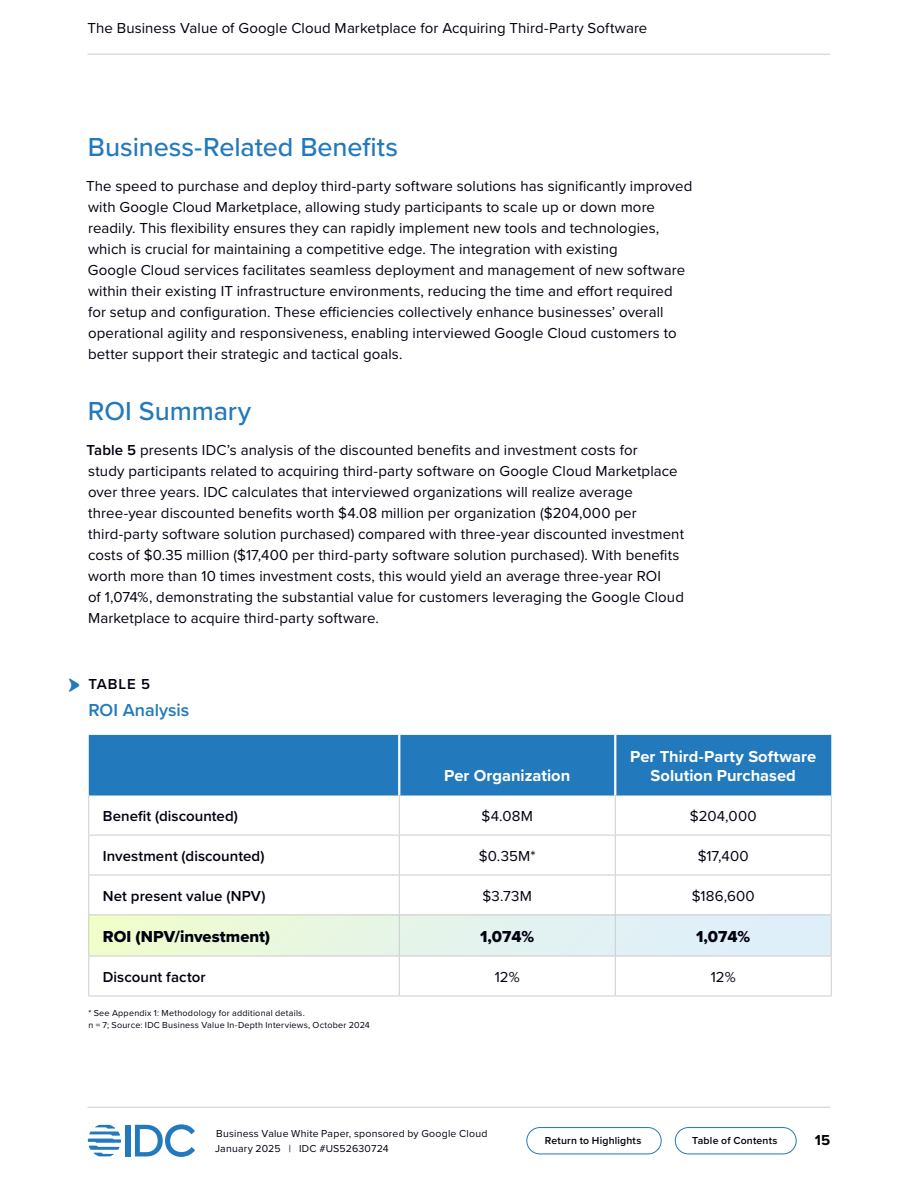
<style>
.page{position:relative;width:918px;height:1188px;background:#fff}
.page>*{position:absolute;margin:0;border:0;box-sizing:border-box;transform-origin:0 0}
.t1{font:500 27px "Proxima Nova";letter-spacing:-.005em;color:#2279bc}
.Table_Heading{font:600 18px "Proxima Nova";color:#2279bc}
.Table_Column_Title__centered{font:700 16.5px/19.5px "Proxima Nova";color:#fff;text-align:center}
.Table_Row_Title_Emphasized_Extra{font:16.5px "Proxima Nova Extrabld";letter-spacing:.005em;color:#01010f}
.Table_Text_Emphasized_Extra{font:16.5px "Proxima Nova Extrabld";color:#01010f}
.Body_Text{font:15px/21px "Proxima Nova";letter-spacing:.005em;color:#01010f}
.Table_Row_Title{font:600 15px "Proxima Nova";letter-spacing:.005em;color:#01010f}
.Table_Text{font:15px "Proxima Nova";letter-spacing:.015em;color:#01010f}
.Table_Number{font:600 15px "Proxima Nova";letter-spacing:.055em;color:#01010f}
.t2{font:700 15px "Proxima Nova";color:#000}
.H3_-_BV_Highlights_Title{font:13.5px "IDC Chevron Bullet";color:#2279bc}
.t3{font:10.5px/15px "Proxima Nova";letter-spacing:.02em;color:#01010f}
.t4{font:600 10.5px "Proxima Nova";letter-spacing:.015em;color:#01010f}
.Table_Notes_and_Sources{font:9px/12px "Proxima Nova";letter-spacing:.025em;color:#01010f}
.s1{font-weight:600}
</style>
<div class="page">
<div style="left:126px;top:1125px;width:5px;height:31px;background:#2279bc"></div>
<svg style="left:135px;top:1124px;width:60px;height:33px"></svg>
<svg style="left:88px;top:1125px;width:33px;height:31px"></svg>
<hr style="left:87px;top:54px;width:743px;height:1px;background:#ccc">
<hr style="left:87px;top:1107px;width:743px;height:1px;background:#ccc">
<div style="left:675px;top:1127px;width:122px;height:27px;border:1px solid #2279bc;border-radius:13px"></div>
<div style="left:526px;top:1127px;width:136px;height:27px;border:1px solid #2279bc;border-radius:13px"></div>
<div style="left:88px;top:915px;width:743px;height:41px;background:linear-gradient(to right,#eefccf,#dcedff)"></div>
<div style="left:89px;top:735px;width:742px;height:61px;background:#2279bc"></div>
<hr style="left:614px;top:735px;width:2px;height:61px;background:#fff">
<hr style="left:398px;top:735px;width:2px;height:61px;background:#fff">
<hr style="left:88px;top:796px;width:1px;height:39px;background:#ccc">
<hr style="left:399px;top:796px;width:1px;height:39px;background:#ccc">
<hr style="left:615px;top:796px;width:1px;height:39px;background:#ccc">
<hr style="left:831px;top:796px;width:1px;height:39px;background:#ccc">
<hr style="left:88px;top:835px;width:311px;height:1px;background:#ccc">
<hr style="left:88px;top:835px;width:1px;height:40px;background:#ccc">
<hr style="left:399px;top:835px;width:216px;height:1px;background:#ccc">
<hr style="left:399px;top:835px;width:1px;height:40px;background:#ccc">
<hr style="left:615px;top:835px;width:217px;height:1px;background:#ccc">
<hr style="left:615px;top:835px;width:1px;height:40px;background:#ccc">
<hr style="left:831px;top:835px;width:1px;height:40px;background:#ccc">
<hr style="left:88px;top:875px;width:311px;height:1px;background:#ccc">
<hr style="left:88px;top:875px;width:1px;height:40px;background:#ccc">
<hr style="left:399px;top:875px;width:216px;height:1px;background:#ccc">
<hr style="left:399px;top:875px;width:1px;height:40px;background:#ccc">
<hr style="left:615px;top:875px;width:217px;height:1px;background:#ccc">
<hr style="left:615px;top:875px;width:1px;height:40px;background:#ccc">
<hr style="left:831px;top:875px;width:1px;height:40px;background:#ccc">
<hr style="left:88px;top:915px;width:311px;height:1px;background:#ccc">
<hr style="left:88px;top:915px;width:1px;height:41px;background:#ccc">
<hr style="left:399px;top:915px;width:216px;height:1px;background:#ccc">
<hr style="left:399px;top:915px;width:1px;height:41px;background:#ccc">
<hr style="left:615px;top:915px;width:217px;height:1px;background:#ccc">
<hr style="left:615px;top:915px;width:1px;height:41px;background:#ccc">
<hr style="left:831px;top:915px;width:1px;height:41px;background:#ccc">
<hr style="left:88px;top:956px;width:311px;height:1px;background:#ccc">
<hr style="left:88px;top:956px;width:1px;height:40px;background:#ccc">
<hr style="left:399px;top:956px;width:216px;height:1px;background:#ccc">
<hr style="left:399px;top:956px;width:1px;height:40px;background:#ccc">
<hr style="left:615px;top:956px;width:217px;height:1px;background:#ccc">
<hr style="left:615px;top:956px;width:1px;height:40px;background:#ccc">
<hr style="left:831px;top:956px;width:1px;height:40px;background:#ccc">
<hr style="left:88px;top:996px;width:311px;height:1px;background:#ccc">
<hr style="left:399px;top:996px;width:216px;height:1px;background:#ccc">
<hr style="left:615px;top:996px;width:217px;height:1px;background:#ccc">
<p class="Body_Text" style="left:87px;top:17px;width:561px">The Business Value of Google Cloud Marketplace for Acquiring Third-Party Software</p>
<h3 class="t1" style="left:88px;top:127px;width:312px">Business-Related Benefits</h3>
<p class="Body_Text" style="left:86px;top:175px;width:608px">The speed to purchase and deploy third-party software solutions has significantly improved with Google Cloud Marketplace, allowing study participants to scale up or down more readily. This flexibility ensures they can rapidly implement new tools and technologies, which is crucial for maintaining a competitive edge. The integration with existing<br>Google Cloud services facilitates seamless deployment and management of new software within their existing IT infrastructure environments, reducing the time and effort required for setup and configuration. These efficiencies collectively enhance businesses’ overall operational agility and responsiveness, enabling interviewed Google Cloud customers to better support their strategic and tactical goals.</p>
<h3 class="t1" style="left:88px;top:391px;width:165px">ROI Summary</h3>
<p class="Body_Text" style="left:87px;top:439px;width:599px"><span class="s1">Table 5</span> presents IDC’s analysis of the discounted benefits and investment costs for<br>study participants related to acquiring third-party software on Google Cloud Marketplace over three years. IDC calculates that interviewed organizations will realize average three-year discounted benefits worth $4.08 million per organization ($204,000 per third-party software solution purchased) compared with three-year discounted investment costs of $0.35 million ($17,400 per third-party software solution purchased). With benefits worth more than 10 times investment costs, this would yield an average three-year ROI<br>of 1,074%, demonstrating the substantial value for customers leveraging the Google Cloud Marketplace to acquire third-party software.</p>
<h3 class="H3_-_BV_Highlights_Title" style="left:68px;top:678px;width:15px">•</h3>
<p class="Table_Number" style="left:88px;top:673px;width:63px">TABLE 5</p>
<p class="Table_Heading" style="left:88px;top:697px;width:102px">ROI Analysis</p>
<p class="Table_Column_Title__centered" style="left:444px;top:766px;width:128px">Per Organization</p>
<p class="Table_Column_Title__centered" style="left:630px;top:746px;width:187px">Per Third-Party Software<br>Solution Purchased</p>
<p class="Table_Row_Title" style="left:103px;top:805px;width:137px">Benefit (discounted)</p>
<p class="Table_Text" style="left:482px;top:805px;width:53px">$4.08M</p>
<p class="Table_Text" style="left:690px;top:805px;width:68px">$204,000</p>
<p class="Table_Row_Title" style="left:103px;top:845px;width:163px">Investment (discounted)</p>
<p class="Table_Text" style="left:479px;top:845px;width:58px">$0.35M*</p>
<p class="Table_Text" style="left:698px;top:845px;width:53px">$17,400</p>
<p class="Table_Row_Title" style="left:103px;top:885px;width:164px">Net present value (NPV)</p>
<p class="Table_Text" style="left:482px;top:885px;width:51px">$3.73M</p>
<p class="Table_Text" style="left:692px;top:885px;width:64px">$186,600</p>
<p class="Table_Row_Title_Emphasized_Extra" style="left:103px;top:924px;width:169px">ROI (NPV/investment)</p>
<p class="Table_Text_Emphasized_Extra" style="left:480px;top:924px;width:56px">1,074%</p>
<p class="Table_Text_Emphasized_Extra" style="left:696px;top:924px;width:56px">1,074%</p>
<p class="Table_Row_Title" style="left:103px;top:966px;width:104px">Discount factor</p>
<p class="Table_Text" style="left:495px;top:966px;width:26px">12%</p>
<p class="Table_Text" style="left:711px;top:966px;width:26px">12%</p>
<p class="Table_Notes_and_Sources" style="left:88px;top:1006px;width:283px">* See Appendix 1: Methodology for additional details.<br>n = 7; Source: IDC Business Value In-Depth Interviews, October 2024</p>
<p class="t3" style="left:215px;top:1126px;width:274px">Business Value White Paper, sponsored by Google Cloud<br>January 2025 | IDC #US52630724</p>
<p class="t4" style="left:545px;top:1133px;width:98px">Return to Highlights</p>
<p class="t4" style="left:692px;top:1133px;width:87px">Table of Contents</p>
<p class="t2" style="left:815px;top:1129px;width:17px">15</p>
</div>
